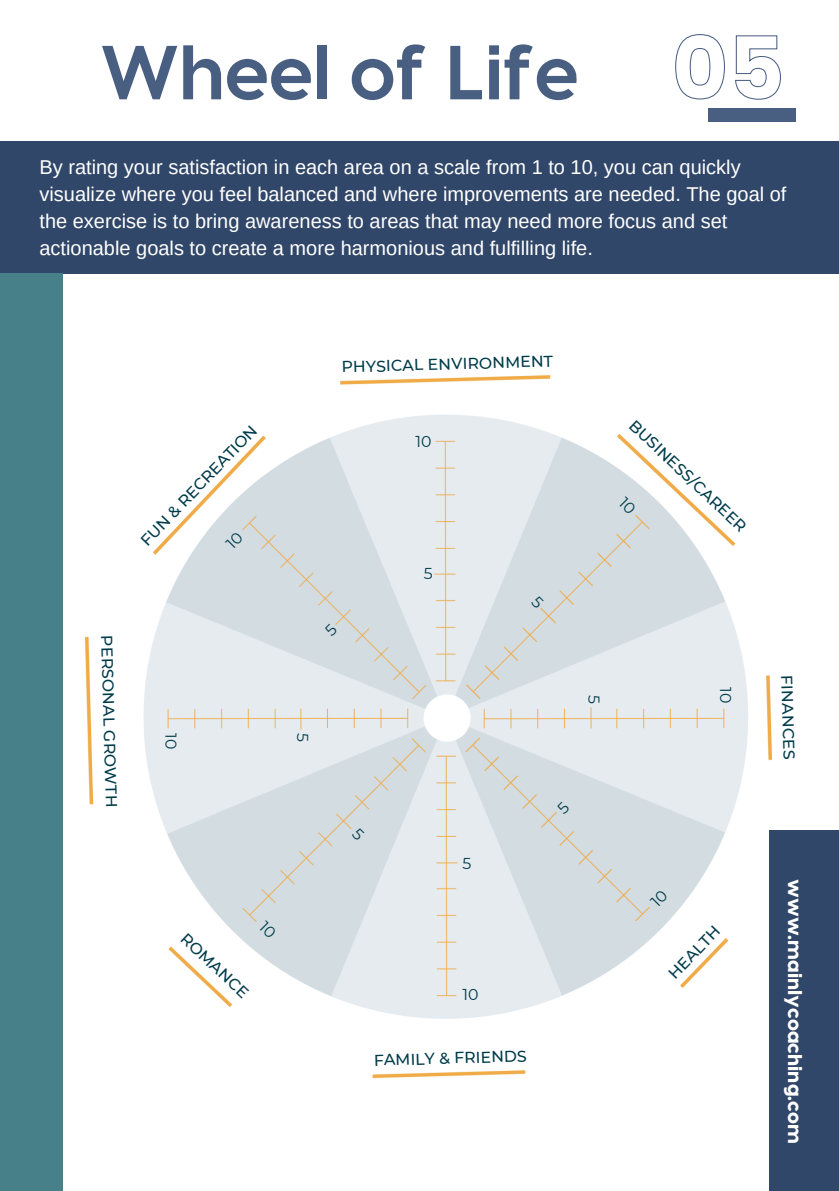
<style>
.page{position:relative;width:839px;height:1191px;background:#fff}
.page>*{position:absolute;margin:0;border:0;box-sizing:border-box;transform-origin:0 0}
.t1{font:700 76.4px "Visby CF";color:#495f82}
.t2{font:20px/27px "Arimo";color:#fff}
.t3{font:800 19.8px "Visby CF";color:#fff}
.t4{font:500 15.8px "Montserrat";color:#003b4a}
.t5{font:15.8px "Montserrat";color:#003b4a}
</style>
<div class="page">
<img style="left:62px;top:273px;width:775px;height:861px">
<div style="left:0;top:141px;width:838px;height:132px;background:#314769"></div>
<div style="left:0;top:273px;width:62px;height:918px;background:#478089"></div>
<div style="left:769px;top:830px;width:69px;height:361px;background:#314769"></div>
<svg style="left:675px;top:34px;width:106px;height:66px"></svg>
<div style="left:708px;top:108px;width:87px;height:13px;background:#495f82"></div>
<svg style="left:258px;top:921px;width:19px;height:18px"></svg>
<svg style="left:351px;top:828px;width:14px;height:13px"></svg>
<svg style="left:531px;top:595px;width:13px;height:14px"></svg>
<svg style="left:618px;top:496px;width:18px;height:19px"></svg>
<svg style="left:225px;top:531px;width:19px;height:19px"></svg>
<svg style="left:324px;top:623px;width:13px;height:14px"></svg>
<svg style="left:556px;top:801px;width:14px;height:14px"></svg>
<svg style="left:649px;top:889px;width:19px;height:19px"></svg>
<p class="t1" style="left:100px;top:22px;width:480px">Wheel of Life</p>
<h2 class="t2" style="left:39px;top:153px;width:748px">By rating your satisfaction in each area on a scale from 1 to 10, you can quickly visualize where you feel balanced and where improvements are needed. The goal of the exercise is to bring awareness to areas that may need more focus and set actionable goals to create a more harmonious and fulfilling life.</h2>
<p class="t4" style="left:136px;top:536px;width:162px;rotate:-46deg">FUN &amp; RECREATION</p>
<p class="t4" style="left:116px;top:635px;width:173px;rotate:88deg">PERSONAL GROWTH</p>
<p class="t5" style="left:181px;top:733px;width:18px;rotate:90deg">10</p>
<p class="t5" style="left:312px;top:733px;width:10px;rotate:90deg">5</p>
<h3 class="t4" style="left:190px;top:929px;width:88px;rotate:43deg">ROMANCE</h3>
<p class="t4" style="left:341px;top:358px;width:213px;rotate:-2deg">PHYSICAL ENVIRONMENT</p>
<p class="t5" style="left:415px;top:432px;width:18px">10</p>
<p class="t5" style="left:424px;top:564px;width:10px">5</p>
<p class="t5" style="left:462px;top:854px;width:10px">5</p>
<p class="t5" style="left:462px;top:985px;width:18px">10</p>
<p class="t4" style="left:373px;top:1051px;width:154px;rotate:-2deg">FAMILY &amp; FRIENDS</p>
<p class="t4" style="left:638px;top:416px;width:156px;rotate:43deg">BUSINESS/CAREER</p>
<p class="t5" style="left:603px;top:695px;width:10px;rotate:90deg">5</p>
<p class="t5" style="left:735px;top:687px;width:18px;rotate:90deg">10</p>
<p class="t4" style="left:664px;top:969px;width:68px;rotate:-46deg">HEALTH</p>
<p class="t4" style="left:796px;top:674px;width:86px;rotate:88deg">FINANCES</p>
<p class="t3" style="left:808px;top:879px;width:266px;rotate:90deg">www.mainlycoaching.com</p>
</div>
